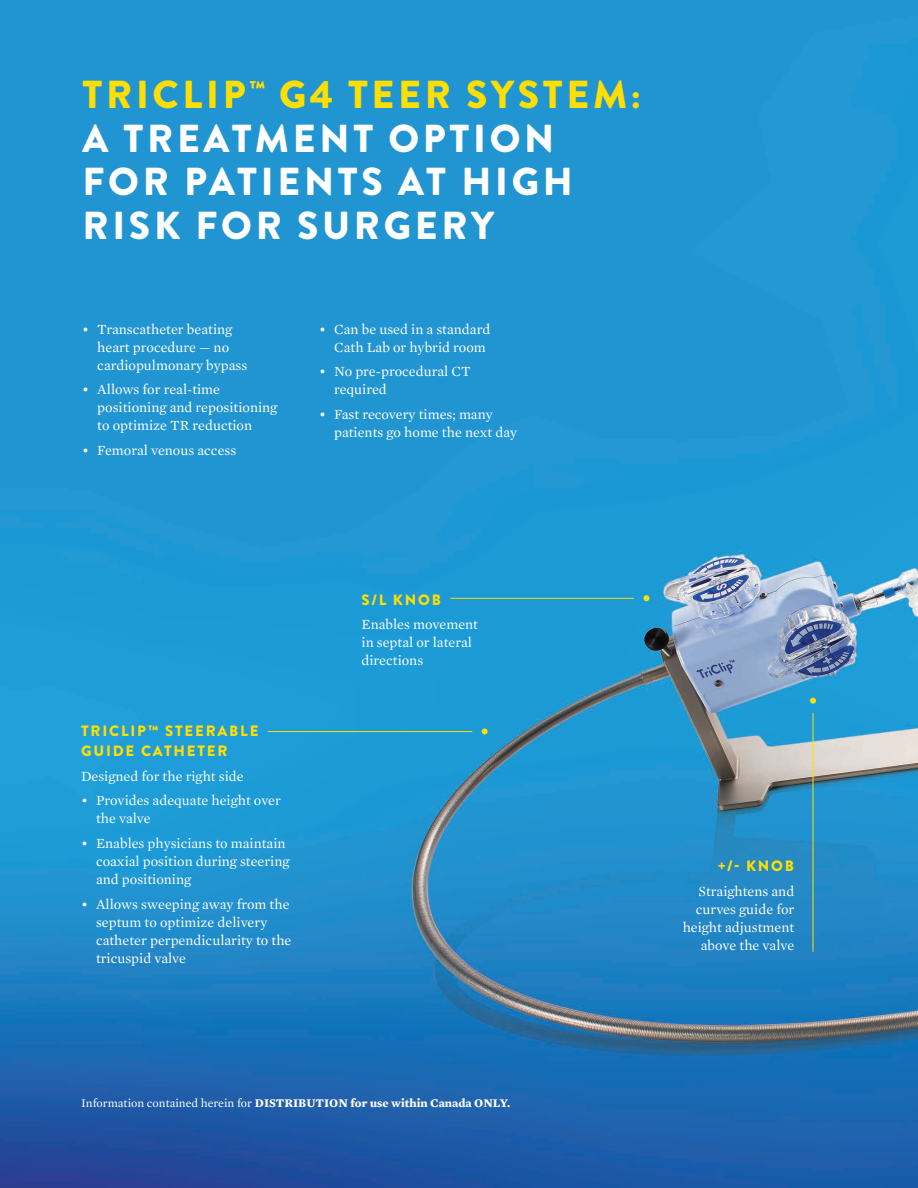
<style>
.page{position:relative;width:918px;height:1188px;background:#fff}
.page>*{position:absolute;margin:0;border:0;box-sizing:border-box;transform-origin:0 0}
.t1{font:900 39px/43.5px "Brandon Grotesque";letter-spacing:.095em;color:#fff}
.t2{font:900 15px/19.5px "Brandon Grotesque";letter-spacing:.12em;color:#ffdf01}
.t3{font:14.25px/18px "Mercury Text G1";color:#fff}
.t4{font:700 12px "Mercury Text G1";color:#fff}
.s1{color:#ffdf01}
.s2{font-weight:400}
</style>
<div class="page">
<img style="left:0;top:0;width:918px;height:1188px">
<svg style="left:643px;top:595px;width:6px;height:6px"></svg>
<svg style="left:482px;top:728px;width:6px;height:6px"></svg>
<svg style="left:810px;top:698px;width:6px;height:6px"></svg>
<hr style="left:451px;top:598px;width:183px;height:1px;background:#ffdf01">
<hr style="left:268px;top:731px;width:204px;height:1px;background:#ffdf01">
<hr style="left:813px;top:713px;width:1px;height:238px;background:#ffdf01">
<h1 class="t1" style="left:83px;top:74px;width:560px"><span class="s1">TRICLIP</span><sup>™</sup> <span class="s1">G4 TEER SYSTEM:<br></span>A TREATMENT OPTION<br>FOR PATIENTS AT HIGH<br>RISK FOR SURGERY</h1>
<p class="t3" style="left:97px;top:319px;width:151px;text-indent:-15px">• Transcatheter beating heart procedure — no cardiopulmonary bypass</p>
<p class="t3" style="left:97px;top:380px;width:182px;text-indent:-15px">• Allows for real-time positioning and repositioning to optimize TR reduction</p>
<p class="t3" style="left:82px;top:441px;width:156px">• Femoral venous access</p>
<p class="t3" style="left:334px;top:319px;width:158px;text-indent:-15px">• Can be used in a standard<br>Cath Lab or hybrid room</p>
<p class="t3" style="left:334px;top:362px;width:138px;text-indent:-15px">• No pre-procedural CT required</p>
<p class="t3" style="left:334px;top:405px;width:185px;text-indent:-15px">• Fast recovery times; many patients go home the next day</p>
<p class="t2" style="left:81px;top:722px;width:179px">TRICLIP™ STEERABLE<br>GUIDE CATHETER</p>
<p class="t3" style="left:81px;top:766px;width:164px">Designed for the right side</p>
<p class="t3" style="left:96px;top:791px;width:186px;text-indent:-15px">• Provides adequate height over the valve</p>
<p class="t3" style="left:96px;top:834px;width:195px;text-indent:-15px">• Enables physicians to maintain coaxial position during steering and positioning</p>
<p class="t3" style="left:96px;top:894px;width:197px;text-indent:-15px">• Allows sweeping away from the septum to optimize delivery catheter perpendicularity to the tricuspid valve</p>
<p class="t2" style="left:362px;top:590px;width:81px">S/L KNOB</p>
<p class="t3" style="left:362px;top:615px;width:118px">Enables movement in septal or lateral directions</p>
<p class="t4" style="left:81px;top:1094px;width:431px"><span class="s2">Information contained herein for</span> DISTRIBUTION for use within Canada ONLY.</p>
<p class="t2" style="left:718px;top:857px;width:78px">+/- KNOB</p>
<p class="t3" style="left:683px;top:882px;width:113px;text-align:right">Straightens and curves guide for height adjustment above the valve</p>
</div>
